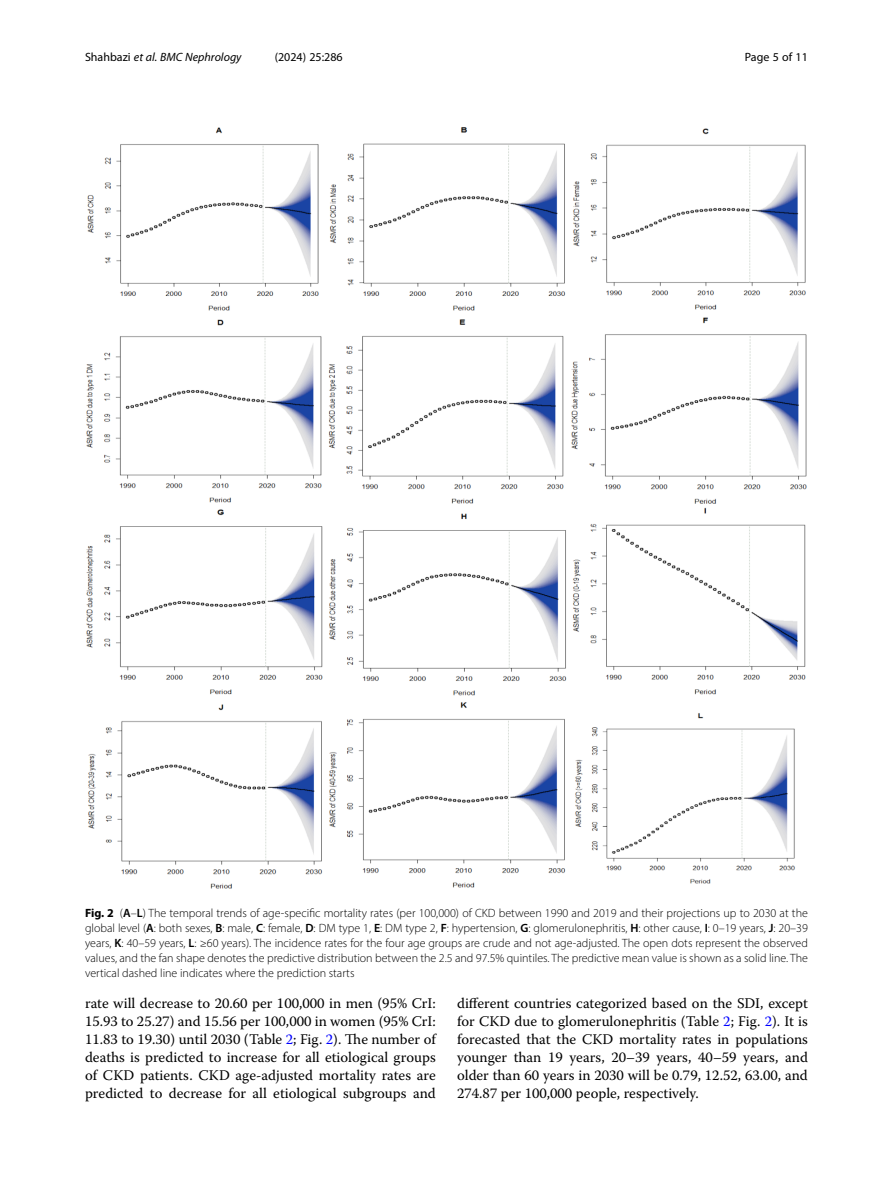
<style>
.page{position:relative;width:893px;height:1191px;background:#fff}
.page>*{position:absolute;margin:0;border:0;box-sizing:border-box;transform-origin:0 0}
.Body_Text{font:14.7px/18px "Warnock Pro";color:#000;text-align:justify}
.Figure_Caption{font:300 12px/15px "Myriad Pro";color:#000;text-align:justify}
.t1{font:italic 12px "Myriad Pro";color:#000}
.t2{font:12px "Myriad Pro";color:#000}
.s1{font-style:normal}
.s2{font-weight:700}
.s3{font-weight:600}
.s4{color:#00f}
</style>
<div class="page">
<img style="left:86px;top:127px;width:721px;height:762px">
<p class="t1" style="left:85px;top:50px;width:158px"><span class="s1">Shahbazi</span> et al. BMC Nephrology</p>
<p class="t2" style="left:275px;top:50px;width:70px">(2024) 25:286</p>
<p class="t2" style="left:745px;top:50px;width:65px">Page 5 of 11</p>
<p class="Figure_Caption" style="left:85px;top:905px;width:724px"><span class="s2">Fig. 2</span> (<span class="s3">A</span>–<span class="s3">L</span>) The temporal trends of age-specific mortality rates (per 100,000) of CKD between 1990 and 2019 and their projections up to 2030 at the global level (<span class="s3">A</span>: both sexes, <span class="s3">B</span>: male, <span class="s3">C</span>: female, <span class="s3">D</span>: DM type 1, <span class="s3">E</span>: DM type 2, <span class="s3">F</span>: hypertension, <span class="s3">G</span>: glomerulonephritis, <span class="s3">H</span>: other cause, <span class="s3">I</span>: 0–19 years, <span class="s3">J</span>: 20–39 years, <span class="s3">K</span>: 40–59 years, <span class="s3">L</span>: ≥60 years). The incidence rates for the four age groups are crude and not age-adjusted. The open dots represent the observed values, and the fan shape denotes the predictive distribution between the 2.5 and 97.5% quintiles. The predictive mean value is shown as a solid line. The vertical dashed line indicates where the prediction starts</p>
<p class="Body_Text" style="left:85px;top:994px;width:352px">rate will decrease to 20.60 per 100,000 in men (95% CrI:<br>15.93 to 25.27) and 15.56 per 100,000 in women (95% CrI:<br>11.83 to 19.30) until 2030 (Table <span class="s4">2</span>; Fig. <span class="s4">2</span>). The number of deaths is predicted to increase for all etiological groups of CKD patients. CKD age-adjusted mortality rates are predicted to decrease for all etiological subgroups and</p>
<p class="Body_Text" style="left:457px;top:994px;width:352px">different countries categorized based on the SDI, except for CKD due to glomerulonephritis (Table <span class="s4">2</span>; Fig. <span class="s4">2</span>). It is forecasted that the CKD mortality rates in populations younger than 19 years, 20–39 years, 40–59 years, and older than 60 years in 2030 will be 0.79, 12.52, 63.00, and 274.87 per 100,000 people, respectively.</p>
</div>
